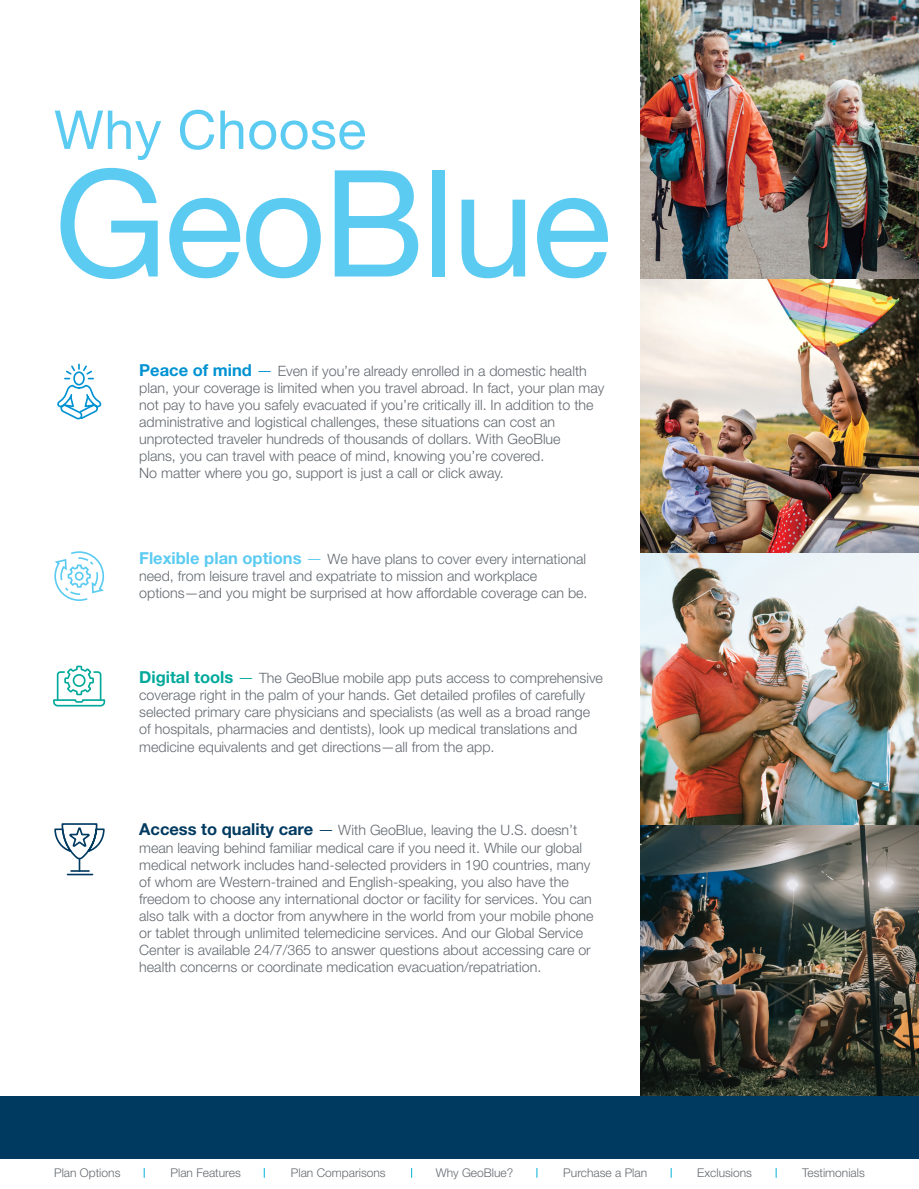
<style>
.page{position:relative;width:919px;height:1189px;background:#fff}
.page>*{position:absolute;margin:0;border:0;box-sizing:border-box;transform-origin:0 0}
.t1{font:148.5px "Helvetica Neue LT Std";letter-spacing:-.02em;color:#5ccbf2}
.t2{font:53.7px "Helvetica Neue LT Std";letter-spacing:.01em;color:#5ccbf2}
.t3{font:300 14.25px/17.1px "Helvetica Neue LT Std";color:#64696f}
.t4{font:300 12px "Helvetica Neue LT Std";color:#64696f}
.s1{font-weight:700;font-size:16.5px;color:#0092d2}
.s2{font-size:16.5px;color:#0092d2}
.s3{font-weight:700;font-size:16.5px;color:#5ccbf2}
.s4{font-size:16.5px;color:#5ccbf2}
.s5{font-weight:700;font-size:16.5px;color:#00a99b}
.s6{font-size:16.5px;color:#00a99b}
.s7{font-weight:700;font-size:16.5px;color:#003a60}
.s8{font-size:16.5px;color:#003a60}
</style>
<div class="page">
<img style="left:640px;top:0;width:278px;height:824px">
<img style="left:640px;top:824px;width:278px;height:272px">
<div style="left:0;top:1096px;width:918px;height:62px;background:#003a60"></div>
<svg style="left:57px;top:363px;width:44px;height:57px"></svg>
<svg style="left:54px;top:551px;width:51px;height:50px"></svg>
<hr style="left:67px;top:873px;width:25px;height:2px;background:#003a60">
<svg style="left:54px;top:823px;width:51px;height:48px"></svg>
<svg style="left:53px;top:665px;width:53px;height:42px"></svg>
<div style="left:73px;top:674px;width:12px;height:12px;border:2px solid #00a99b;border-radius:50%"></div>
<h2 class="t2" style="left:54px;top:98px;width:313px">Why Choose</h2>
<h1 class="t1" style="left:54px;top:135px;width:558px">GeoBlue</h1>
<p class="t3" style="left:139px;top:361px;width:466px"><span class="s1">Peace of mind</span> <span class="s2">—</span> Even if you’re already enrolled in a domestic health plan, your coverage is limited when you travel abroad. In fact, your plan may not pay to have you safely evacuated if you’re critically ill. In addition to the administrative and logistical challenges, these situations can cost an unprotected traveler hundreds of thousands of dollars. With GeoBlue<br>plans, you can travel with peace of mind, knowing you’re covered.<br>No matter where you go, support is just a call or click away.</p>
<p class="t3" style="left:139px;top:550px;width:449px"><span class="s3">Flexible plan options</span> <span class="s4">—</span> We have plans to cover every international need, from leisure travel and expatriate to mission and workplace options—and you might be surprised at how affordable coverage can be.</p>
<p class="t3" style="left:139px;top:669px;width:465px"><span class="s5">Digital tools</span> <span class="s6">—</span> The GeoBlue mobile app puts access to comprehensive coverage right in the palm of your hands. Get detailed profiles of carefully selected primary care physicians and specialists (as well as a broad range of hospitals, pharmacies and dentists), look up medical translations and medicine equivalents and get directions—all from the app.</p>
<p class="t3" style="left:139px;top:821px;width:456px"><span class="s7">Access to quality care</span> <span class="s8">—</span> With GeoBlue, leaving the U.S. doesn’t mean leaving behind familiar medical care if you need it. While our global medical network includes hand-selected providers in 190 countries, many of whom are Western-trained and English-speaking, you also have the freedom to choose any international doctor or facility for services. You can also talk with a doctor from anywhere in the world from your mobile phone or tablet through unlimited telemedicine services. And our Global Service Center is available 24/7/365 to answer questions about accessing care or health concerns or coordinate medication evacuation/repatriation.</p>
<p class="t4" style="left:54px;top:1164px;width:68px">Plan Options</p>
<p class="t4" style="left:170px;top:1164px;width:72px">Plan Features</p>
<p class="t4" style="left:291px;top:1164px;width:96px">Plan Comparisons</p>
<p class="t4" style="left:435px;top:1164px;width:79px">Why GeoBlue?</p>
<p class="t4" style="left:563px;top:1164px;width:85px">Purchase a Plan</p>
<p class="t4" style="left:697px;top:1164px;width:56px">Exclusions</p>
<p class="t4" style="left:801px;top:1164px;width:64px">Testimonials</p>
</div>
